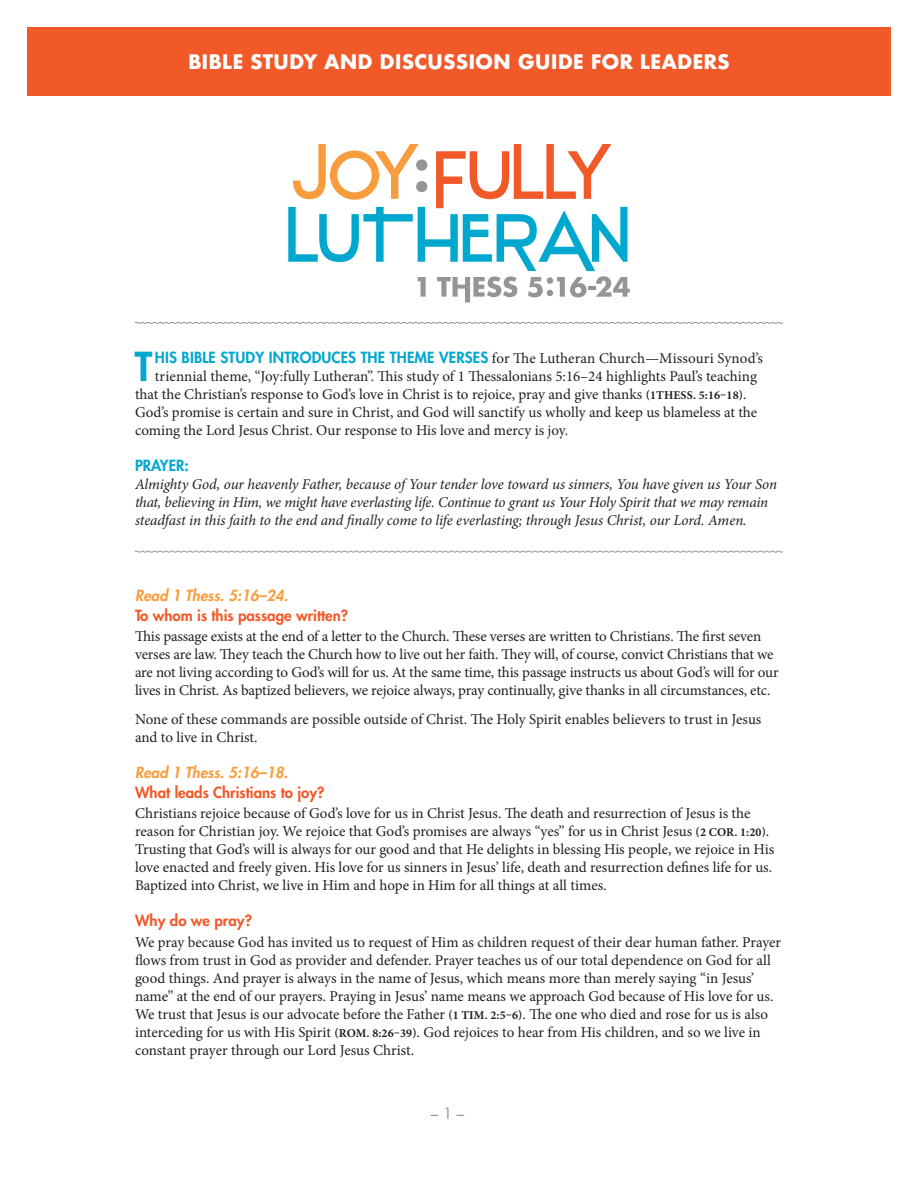
<style>
.page{position:relative;width:918px;height:1188px;background:#fff}
.page>*{position:absolute;margin:0;border:0;box-sizing:border-box;transform-origin:0 0}
.t1{font:800 38.85px "Futura Std";color:#00a7cf}
.t2{font:700 19.5px "Futura";color:#fff}
.t3{font:15px/18px "Minion Pro";letter-spacing:-.005em;color:#231f20}
.t4{font:italic 15px/18px "Minion Pro";letter-spacing:-.01em;color:#231f20}
.t5{font:800 15px "Futura Std";letter-spacing:.01em;color:#00a7cf}
.Question{font:800 15px "Futura Std";color:#f15929}
.Read{font:italic 800 15px "Futura Std";color:#f89d3d}
.t6{font:15px "Futura Std";color:#939598}
.s1{font-family:"Minion Pro";font-weight:400;color:#231f20}
.s2{font-weight:700;font-size:12px}
</style>
<div class="page">
<svg style="left:288px;top:144px;width:342px;height:159px"></svg>
<div style="left:27px;top:27px;width:864px;height:68px;background:#f15929"></div>
<svg style="left:135px;top:550px;width:648px;height:3px"></svg>
<svg style="left:135px;top:322px;width:648px;height:2px"></svg>
<p class="t2" style="left:188px;top:48px;width:543px">BIBLE STUDY AND DISCUSSION GUIDE FOR LEADERS</p>
<p class="t1" style="left:135px;top:342px;width:19px">T</p>
<p class="t5" style="left:155px;top:348px;width:610px">HIS BIBLE STUDY INTRODUCES THE THEME VERSES <span class="s1">for The Lutheran Church—Missouri Synod’s</span></p>
<p class="t3" style="left:155px;top:368px;width:604px">triennial theme, “Joy:fully Lutheran”. This study of 1 Thessalonians 5:16–24 highlights Paul’s teaching</p>
<p class="t3" style="left:135px;top:386px;width:613px">that the Christian’s response to God’s love in Christ is to rejoice, pray and give thanks <span class="s2">(1THESS. 5:16–18)</span>.</p>
<p class="t3" style="left:135px;top:404px;width:624px">God’s promise is certain and sure in Christ, and God will sanctify us wholly and keep us blameless at the</p>
<p class="t3" style="left:135px;top:422px;width:435px">coming the Lord Jesus Christ. Our response to His love and mercy is joy.</p>
<p class="t5" style="left:135px;top:456px;width:55px">PRAYER:</p>
<p class="t4" style="left:135px;top:475px;width:644px">Almighty God, our heavenly Father, because of Your tender love toward us sinners, You have given us Your Son that, believing in Him, we might have everlasting life. Continue to grant us Your Holy Spirit that we may remain steadfast in this faith to the end and finally come to life everlasting; through Jesus Christ, our Lord. Amen.</p>
<p class="Read" style="left:135px;top:586px;width:155px">Read 1 Thess. 5:16–24.</p>
<p class="Question" style="left:135px;top:606px;width:215px">To whom is this passage written?</p>
<p class="t3" style="left:135px;top:628px;width:645px">This passage exists at the end of a letter to the Church. These verses are written to Christians. The first seven verses are law. They teach the Church how to live out her faith. They will, of course, convict Christians that we are not living according to God’s will for us. At the same time, this passage instructs us about God’s will for our lives in Christ. As baptized believers, we rejoice always, pray continually, give thanks in all circumstances, etc.</p>
<p class="t3" style="left:135px;top:710px;width:628px">None of these commands are possible outside of Christ. The Holy Spirit enables believers to trust in Jesus and to live in Christ.</p>
<p class="Read" style="left:135px;top:763px;width:155px">Read 1 Thess. 5:16–18.</p>
<p class="Question" style="left:135px;top:783px;width:191px">What leads Christians to joy?</p>
<p class="t3" style="left:135px;top:805px;width:641px">Christians rejoice because of God’s love for us in Christ Jesus. The death and resurrection of Jesus is the reason for Christian joy. We rejoice that God’s promises are always “yes” for us in Christ Jesus <span class="s2">(2 COR. 1:20)</span>.<br>Trusting that God’s will is always for our good and that He delights in blessing His people, we rejoice in His love enacted and freely given. His love for us sinners in Jesus’ life, death and resurrection defines life for us.<br>Baptized into Christ, we live in Him and hope in Him for all things at all times.</p>
<p class="Question" style="left:135px;top:911px;width:119px">Why do we pray?</p>
<p class="t3" style="left:135px;top:933px;width:648px">We pray because God has invited us to request of Him as children request of their dear human father. Prayer flows from trust in God as provider and defender. Prayer teaches us of our total dependence on God for all good things. And prayer is always in the name of Jesus, which means more than merely saying “in Jesus’ name” at the end of our prayers. Praying in Jesus’ name means we approach God because of His love for us.<br>We trust that Jesus is our advocate before the Father <span class="s2">(1 TIM. 2:5–6)</span>. The one who died and rose for us is also interceding for us with His Spirit <span class="s2">(ROM. 8:26–39)</span>. God rejoices to hear from His children, and so we live in constant prayer through our Lord Jesus Christ.</p>
<p class="t6" style="left:431px;top:1104px;width:35px">– 1 –</p>
</div>
